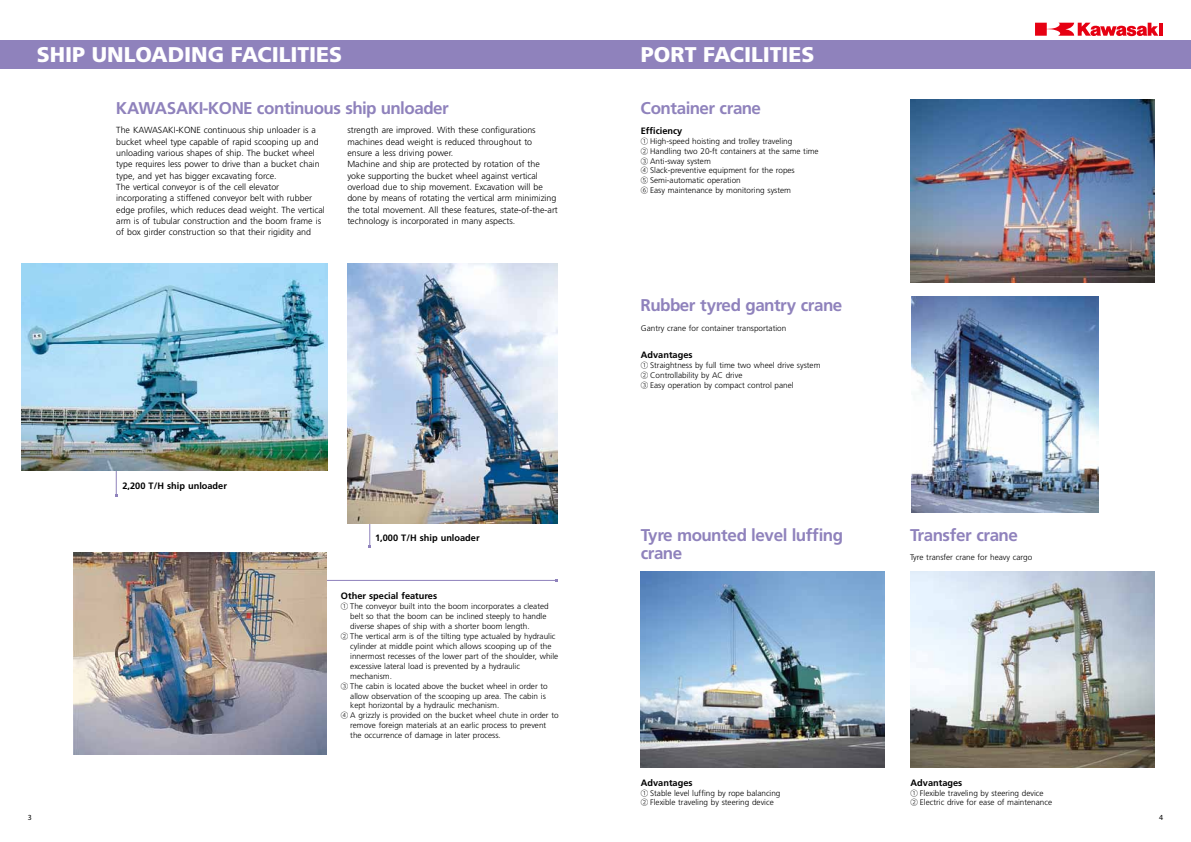
<style>
.page{position:relative;width:1191px;height:842px;background:#fff}
.page>*{position:absolute;margin:0;border:0;box-sizing:border-box;transform-origin:0 0}
.t1{font:900 21.3px "Frutiger";letter-spacing:-.005em;color:#fff}
.t2{font:700 17px "Frutiger";letter-spacing:-.03em;color:#8f82bc}
.t3{font:700 9.2px "Frutiger";color:#000}
.t4{font:300 8.9px/11.3px "Frutiger";color:#000}
.t5{font:300 8.1px/9.9px "Frutiger";color:#000}
.t6{font:7.8px "Myriad Pro";color:#000}
.s1{font-family:"UD Shin Go Pro";font-size:7.4px}
</style>
<div class="page">
<hr style="left:291px;top:580px;width:265px;height:1px;background:#8f82bc">
<hr style="left:116px;top:426px;width:1px;height:70px;background:#8f82bc">
<hr style="left:369px;top:471px;width:1px;height:76px;background:#8f82bc">
<img style="left:21px;top:264px;width:306px;height:207px">
<div style="left:0;top:40px;width:595px;height:29px;background:#8f82bc"></div>
<div style="left:595px;top:40px;width:596px;height:29px;background:#8f82bc"></div>
<img style="left:347px;top:264px;width:211px;height:260px">
<img style="left:74px;top:553px;width:252px;height:201px">
<svg style="left:1035px;top:23px;width:127px;height:13px"></svg>
<img style="left:910px;top:99px;width:244px;height:183px">
<img style="left:911px;top:297px;width:187px;height:215px">
<img style="left:641px;top:571px;width:244px;height:196px">
<img style="left:910px;top:571px;width:244px;height:196px">
<h1 class="t1" style="left:37px;top:42px;width:307px">SHIP UNLOADING FACILITIES</h1>
<h1 class="t1" style="left:641px;top:42px;width:175px">PORT FACILITIES</h1>
<h2 class="t2" style="left:116px;top:98px;width:334px">KAWASAKI-KONE continuous ship unloader</h2>
<h2 class="t2" style="left:640px;top:98px;width:122px">Container crane</h2>
<p class="t4" style="left:116px;top:124px;width:210px">The KAWASAKI-KONE continuous ship unloader is a bucket wheel type capable of rapid scooping up and unloading various shapes of ship. The bucket wheel type requires less power to drive than a bucket chain type, and yet has bigger excavating force.<br>The vertical conveyor is of the cell elevator incorporating a stiffened conveyor belt with rubber edge profiles, which reduces dead weight. The vertical arm is of tubular construction and the boom frame is of box girder construction so that their rigidity and</p>
<p class="t4" style="left:347px;top:124px;width:212px">strength are improved. With these configurations machines dead weight is reduced throughout to ensure a less driving power.<br>Machine and ship are protected by rotation of the yoke supporting the bucket wheel against vertical overload due to ship movement. Excavation will be done by means of rotating the vertical arm minimizing the total movement. All these features, state-of-the-art technology is incorporated in many aspects.</p>
<p class="t3" style="left:122px;top:480px;width:106px">2,200 T/H ship unloader</p>
<p class="t3" style="left:375px;top:533px;width:106px">1,000 T/H ship unloader</p>
<p class="t3" style="left:341px;top:591px;width:98px">Other special features</p>
<p class="t5" style="left:341px;top:601px;width:209px"><span class="s1">①</span> The conveyor built into the boom incorporates a cleated</p>
<p class="t5" style="left:350px;top:611px;width:198px">belt so that the boom can be inclined steeply to handle</p>
<p class="t5" style="left:350px;top:621px;width:181px">diverse shapes of ship with a shorter boom length.</p>
<p class="t5" style="left:341px;top:631px;width:216px"><span class="s1">②</span> The vertical arm is of the tilting type actualed by hydraulic</p>
<p class="t5" style="left:350px;top:641px;width:203px">cylinder at middle point which allows scooping up of the</p>
<p class="t5" style="left:350px;top:651px;width:209px">innermost recesses of the lower part of the shoulder, while</p>
<p class="t5" style="left:350px;top:661px;width:171px">excessive lateral load is prevented by a hydraulic</p>
<p class="t5" style="left:350px;top:671px;width:43px">mechanism.</p>
<p class="t5" style="left:341px;top:681px;width:208px"><span class="s1">③</span> The cabin is located above the bucket wheel in order to</p>
<p class="t5" style="left:350px;top:691px;width:197px">allow observation of the scooping up area. The cabin is</p>
<p class="t5" style="left:350px;top:701px;width:150px">kept horizontal by a hydraulic mechanism.</p>
<p class="t5" style="left:341px;top:711px;width:219px"><span class="s1">④</span> A grizzly is provided on the bucket wheel chute in order to</p>
<p class="t5" style="left:350px;top:720px;width:197px">remove foreign materials at an earlic process to prevent</p>
<p class="t5" style="left:350px;top:730px;width:152px">the occurrence of damage in later process.</p>
<p class="t3" style="left:641px;top:125px;width:43px">Efficiency</p>
<p class="t5" style="left:641px;top:136px;width:179px"><span class="s1">①</span> High-speed hoisting and trolley traveling<br><span class="s1">②</span> Handling two 20-ft containers at the same time <span class="s1">③</span> Anti-sway system<br><span class="s1">④</span> Slack-preventive equipment for the ropes<br><span class="s1">⑤</span> Semi-automatic operation<br><span class="s1">⑥</span> Easy maintenance by monitoring system</p>
<h2 class="t2" style="left:640px;top:295px;width:203px">Rubber tyred gantry crane</h2>
<p class="t5" style="left:641px;top:323px;width:147px">Gantry crane for container transportation</p>
<p class="t3" style="left:641px;top:350px;width:53px">Advantages</p>
<p class="t5" style="left:641px;top:360px;width:181px"><span class="s1">①</span> Straightness by full time two wheel drive system<br><span class="s1">②</span> Controllability by AC drive<br><span class="s1">③</span> Easy operation by compact control panel</p>
<h2 class="t2" style="left:641px;top:525px;width:204px">Tyre mounted level luffing</h2>
<h2 class="t2" style="left:910px;top:525px;width:109px">Transfer crane</h2>
<h2 class="t2" style="left:640px;top:544px;width:43px">crane</h2>
<p class="t5" style="left:910px;top:552px;width:124px">Tyre transfer crane for heavy cargo</p>
<p class="t3" style="left:641px;top:777px;width:53px">Advantages</p>
<p class="t5" style="left:641px;top:788px;width:141px"><span class="s1">①</span> Stable level luffing by rope balancing<br><span class="s1">②</span> Flexible traveling by steering device</p>
<p class="t3" style="left:910px;top:777px;width:53px">Advantages</p>
<p class="t5" style="left:910px;top:788px;width:143px"><span class="s1">①</span> Flexible traveling by steering device<br><span class="s1">②</span> Electric drive for ease of maintenance</p>
<p class="t6" style="left:28px;top:813px;width:5px">3</p>
<p class="t6" style="left:1159px;top:813px;width:5px">4</p>
</div>
